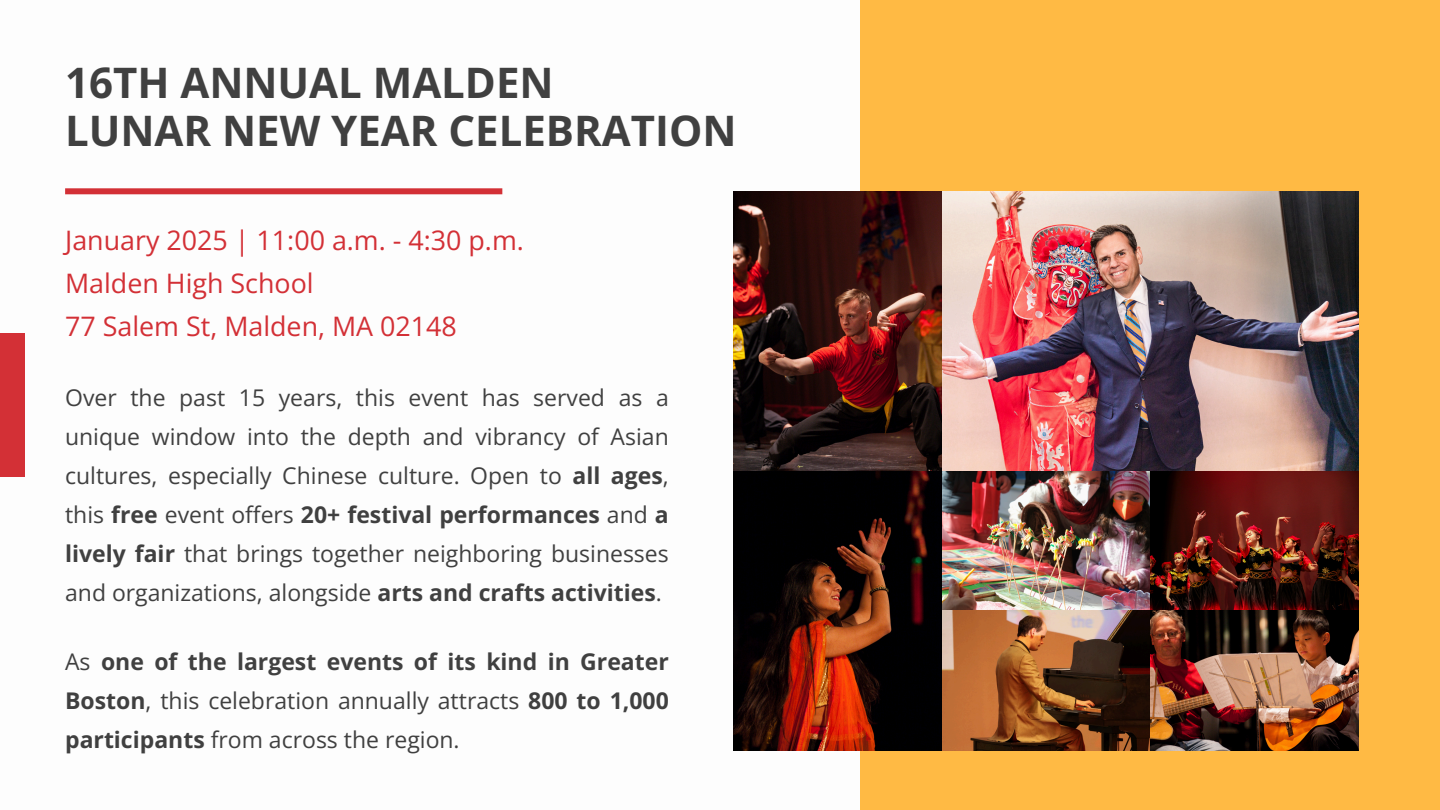
<style>
.page{position:relative;width:1440px;height:810px;background:#fff}
.page>*{position:absolute;margin:0;border:0;box-sizing:border-box;transform-origin:0 0}
.t1{font:700 42px/48.8px "Open Sans";color:#404040}
.t2{font:26.9px/42.8px "Open Sans";color:#d33036}
.t3{font:23px/39px "Open Sans";color:#404040;text-align:justify}
.t4{font:700 23px/39px "Open Sans";color:#404040;text-align:justify}
.s1{font-weight:700}
.s2{font-weight:400}
</style>
<div class="page">
<div style="left:861px;top:0;width:579px;height:810px;background:#ffba44"></div>
<div style="left:0;top:333px;width:25px;height:144px;background:#d33036"></div>
<div style="left:65px;top:188px;width:437px;height:6px;background:#d33036"></div>
<img style="left:734px;top:191px;width:625px;height:559px">
<h1 class="t1" style="left:65px;top:57px;width:673px">16TH ANNUAL MALDEN<br>LUNAR NEW YEAR CELEBRATION</h1>
<p class="t2" style="left:65px;top:218px;width:460px">January 2025 | 11:00 a.m. - 4:30 p.m.<br>Malden High School<br>77 Salem St, Malden, MA 02148</p>
<p class="t3" style="left:65px;top:378px;width:605px">Over the past 15 years, this event has served as a unique window into the depth and vibrancy of Asian cultures, especially Chinese culture. Open to <span class="s1">all ages</span>, this <span class="s1">free</span> event offers <span class="s1">20+ festival performances</span> and <span class="s1">a lively fair</span> that brings together neighboring businesses and organizations, alongside <span class="s1">arts and crafts activities</span>.</p>
<h2 class="t4" style="left:65px;top:642px;width:605px"><span class="s2">As</span> one of the largest events of its kind in Greater Boston<span class="s2">, this celebration annually attracts</span> 800 to 1,000 participants <span class="s2">from across the region.</span></h2>
</div>
